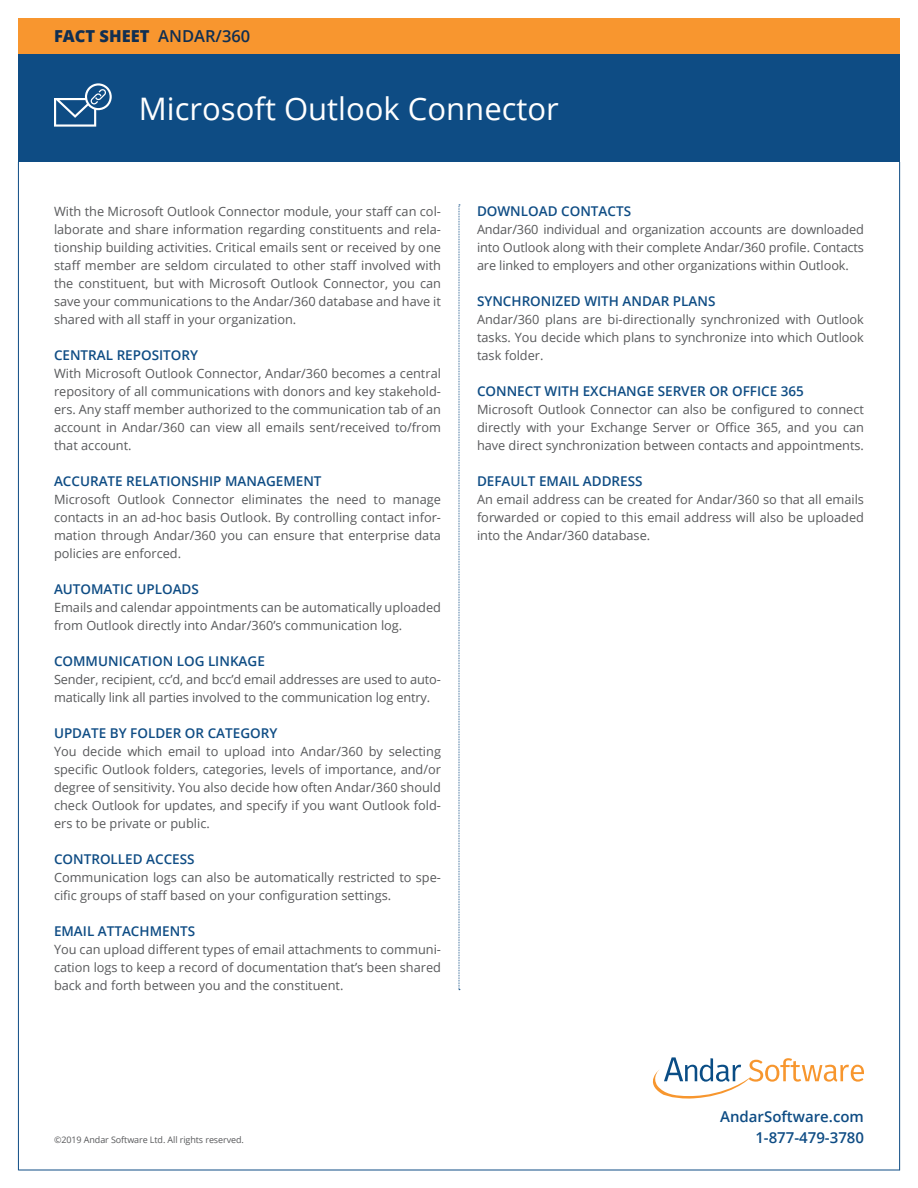
<style>
.page{position:relative;width:918px;height:1188px;background:#fff}
.page>*{position:absolute;margin:0;border:0;box-sizing:border-box;transform-origin:0 0}
.t1{font:31.05px "Open Sans";color:#fff}
.t2{font:800 16.5px "Open Sans";color:#102f52}
.t3{font:600 15px/21px "Open Sans";color:#0e4c84;text-align:right}
.t4{font:600 13.5px "Open Sans";color:#0e4c84}
.t5{font:12.75px/18px "Open Sans";color:#58595b;text-align:justify}
.t6{font:9px "Open Sans";letter-spacing:-.01em;color:#58595b}
.s1{font-weight:600}
</style>
<div class="page">
<div style="left:18px;top:54px;width:882px;height:108px;background:#0e4c84"></div>
<div style="left:18px;top:18px;width:882px;height:36px;background:#f8962f"></div>
<hr style="left:18px;top:162px;width:1px;height:1008px;background:#0e4c84">
<hr style="left:899px;top:162px;width:1px;height:1008px;background:#0e4c84">
<hr style="left:19px;top:1170px;width:881px;height:1px;background:#0e4c84">
<svg style="left:653px;top:1057px;width:211px;height:42px"></svg>
<svg style="left:459px;top:205px;width:1px;height:785px"></svg>
<svg style="left:54px;top:83px;width:58px;height:44px"></svg>
<p class="t2" style="left:54px;top:24px;width:198px">FACT SHEET <span class="s1">ANDAR/360</span></p>
<h1 class="t1" style="left:139px;top:87px;width:422px">Microsoft Outlook Connector</h1>
<p class="t5" style="left:54px;top:202px;width:389px">With the Microsoft Outlook Connector module, your staff can col&shy;laborate and share information regarding constituents and rela&shy;tionship building activities. Critical emails sent or received by one staff member are seldom circulated to other staff involved with the constituent, but with Microsoft Outlook Connector, you can save your communications to the Andar/360 database and have it shared with all staff in your organization.</p>
<p class="t4" style="left:54px;top:346px;width:146px">CENTRAL REPOSITORY</p>
<p class="t5" style="left:54px;top:364px;width:389px">With Microsoft Outlook Connector, Andar/360 becomes a central repository of all communications with donors and key stakehold&shy;ers. Any staff member authorized to the communication tab of an account in Andar/360 can view all emails sent/received to/from that account.</p>
<p class="t4" style="left:54px;top:472px;width:269px">ACCURATE RELATIONSHIP MANAGEMENT</p>
<p class="t5" style="left:54px;top:490px;width:389px">Microsoft Outlook Connector eliminates the need to manage contacts in an ad-hoc basis Outlook. By controlling contact infor&shy;mation through Andar/360 you can ensure that enterprise data policies are enforced.</p>
<p class="t4" style="left:54px;top:580px;width:146px">AUTOMATIC UPLOADS</p>
<p class="t5" style="left:54px;top:598px;width:389px">Emails and calendar appointments can be automatically uploaded from Outlook directly into Andar/360’s communication log.</p>
<p class="t4" style="left:54px;top:652px;width:212px">COMMUNICATION LOG LINKAGE</p>
<p class="t5" style="left:54px;top:670px;width:389px">Sender, recipient, cc’d, and bcc’d email addresses are used to auto&shy;matically link all parties involved to the communication log entry.</p>
<p class="t4" style="left:54px;top:724px;width:225px">UPDATE BY FOLDER OR CATEGORY</p>
<p class="t5" style="left:54px;top:742px;width:389px">You decide which email to upload into Andar/360 by selecting specific Outlook folders, categories, levels of importance, and/or degree of sensitivity. You also decide how often Andar/360 should check Outlook for updates, and specify if you want Outlook fold&shy;ers to be private or public.</p>
<p class="t4" style="left:54px;top:850px;width:142px">CONTROLLED ACCESS</p>
<p class="t5" style="left:54px;top:868px;width:389px">Communication logs can also be automatically restricted to spe&shy;cific groups of staff based on your configuration settings.</p>
<p class="t4" style="left:54px;top:922px;width:143px">EMAIL ATTACHMENTS</p>
<p class="t5" style="left:54px;top:940px;width:389px">You can upload different types of email attachments to communi&shy;cation logs to keep a record of documentation that’s been shared back and forth between you and the constituent.</p>
<p class="t4" style="left:477px;top:202px;width:156px">DOWNLOAD CONTACTS</p>
<p class="t5" style="left:477px;top:220px;width:389px">Andar/360 individual and organization accounts are downloaded into Outlook along with their complete Andar/360 profile. Contacts are linked to employers and other organizations within Outlook.</p>
<p class="t4" style="left:477px;top:292px;width:240px">SYNCHRONIZED WITH ANDAR PLANS</p>
<p class="t5" style="left:477px;top:310px;width:389px">Andar/360 plans are bi-directionally synchronized with Outlook tasks. You decide which plans to synchronize into which Outlook task folder.</p>
<p class="t4" style="left:477px;top:382px;width:328px">CONNECT WITH EXCHANGE SERVER OR OFFICE 365</p>
<p class="t5" style="left:477px;top:400px;width:389px">Microsoft Outlook Connector can also be configured to connect directly with your Exchange Server or Office 365, and you can have direct synchronization between contacts and appointments.</p>
<p class="t4" style="left:477px;top:472px;width:167px">DEFAULT EMAIL ADDRESS</p>
<p class="t5" style="left:477px;top:490px;width:389px">An email address can be created for Andar/360 so that all emails forwarded or copied to this email address will also be uploaded into the Andar/360 database.</p>
<p class="t6" style="left:54px;top:1133px;width:191px">©2019 Andar Software Ltd. All rights reserved.</p>
<p class="t3" style="left:720px;top:1105px;width:145px">AndarSoftware.com<br>1-877-479-3780</p>
</div>
